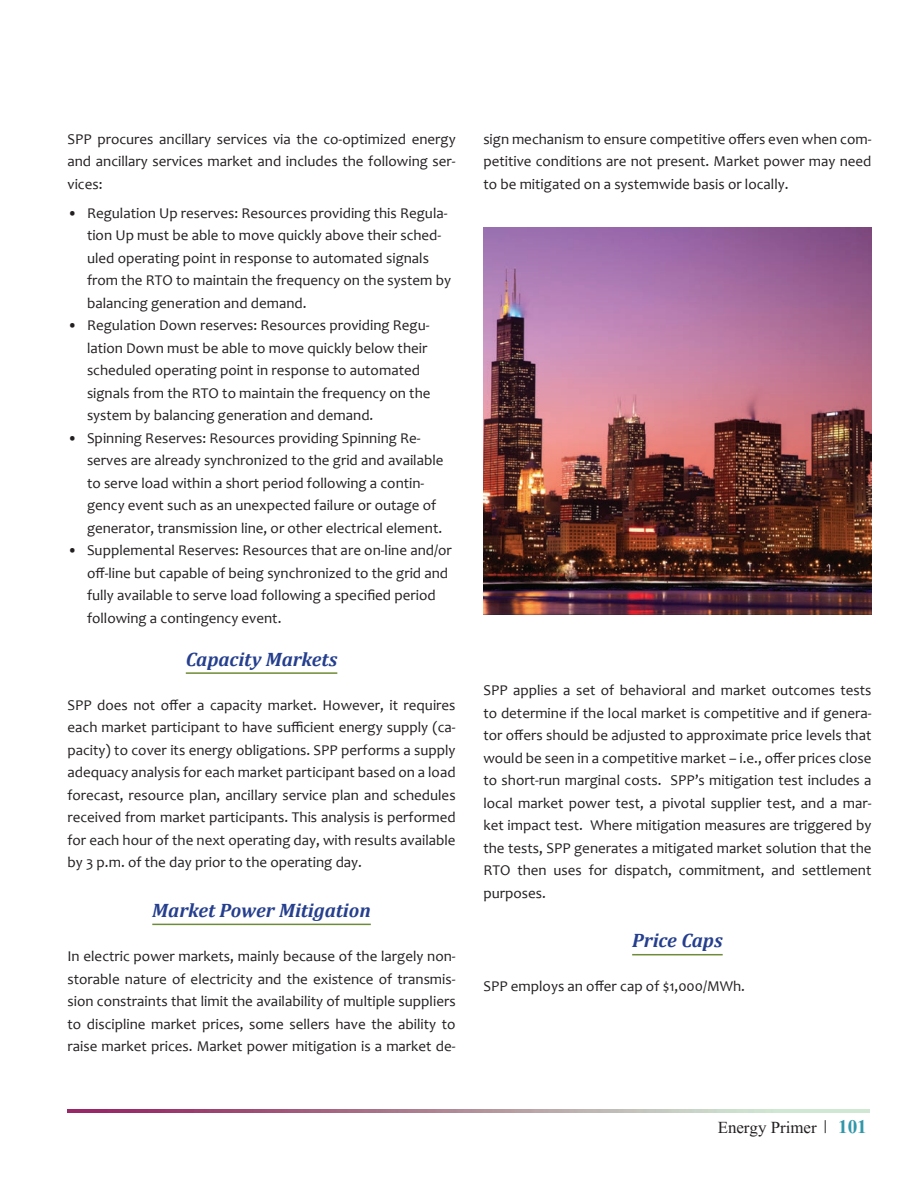
<style>
.page{position:relative;width:918px;height:1188px;background:#fff}
.page>*{position:absolute;margin:0;border:0;box-sizing:border-box;transform-origin:0 0}
.t1{font:21px "Aparajita";color:#231f20}
.Heading_3{font:italic 700 19.5px "Cambria";color:#253f8e}
.t2{font:15px/22.5px "Candara";color:#231f20;text-align:justify}
.s1{font-weight:700;font-size:18px}
.s2{font-weight:700;font-size:24px;color:#3297aa}
</style>
<div class="page">
<img style="left:68px;top:1109px;width:801px;height:4px">
<hr style="left:186px;top:672px;width:151px;height:2px;background:#6e8b37">
<hr style="left:152px;top:924px;width:219px;height:1px;background:#6e8b37">
<hr style="left:632px;top:954px;width:91px;height:1px;background:#6e8b37">
<img style="left:483px;top:227px;width:389px;height:388px">
<p class="t2" style="left:68px;top:127px;width:390px">SPP procures ancillary services via the co-optimized energy and ancillary services market and includes the following ser&shy;vices:</p>
<p class="t2" style="left:87px;top:202px;width:366px;text-align:left;text-indent:-20px">• Regulation Up reserves: Resources providing this Regula&shy;tion Up must be able to move quickly above their sched&shy;uled operating point in response to automated signals from the RTO to maintain the frequency on the system by balancing generation and demand.</p>
<p class="t2" style="left:87px;top:314px;width:345px;text-align:left;text-indent:-20px">• Regulation Down reserves: Resources providing Regu&shy;lation Down must be able to move quickly below their scheduled operating point in response to automated signals from the RTO to maintain the frequency on the system by balancing generation and demand.</p>
<p class="t2" style="left:87px;top:427px;width:358px;text-align:left;text-indent:-20px">• Spinning Reserves: Resources providing Spinning Re&shy;serves are already synchronized to the grid and available to serve load within a short period following a contin&shy;gency event such as an unexpected failure or outage of generator, transmission line, or other electrical element.</p>
<p class="t2" style="left:87px;top:539px;width:366px;text-align:left;text-indent:-20px">• Supplemental Reserves: Resources that are on-line and/or off-line but capable of being synchronized to the grid and fully available to serve load following a specified period following a contingency event.</p>
<p class="Heading_3" style="left:186px;top:645px;width:153px">Capacity Markets</p>
<p class="t2" style="left:68px;top:694px;width:390px">SPP does not offer a capacity market. However, it requires each market participant to have sufficient energy supply (ca&shy;pacity) to cover its energy obligations. SPP performs a supply adequacy analysis for each market participant based on a load forecast, resource plan, ancillary service plan and schedules received from market participants. This analysis is performed for each hour of the next operating day, with results available by 3 p.m. of the day prior to the operating day.</p>
<p class="Heading_3" style="left:152px;top:896px;width:220px">Market Power Mitigation</p>
<p class="t2" style="left:68px;top:945px;width:390px">In electric power markets, mainly because of the largely non&shy;storable nature of electricity and the existence of transmis&shy;sion constraints that limit the availability of multiple suppliers to discipline market prices, some sellers have the ability to raise market prices. Market power mitigation is a market de-</p>
<p class="t2" style="left:483px;top:127px;width:390px">sign mechanism to ensure competitive offers even when com&shy;petitive conditions are not present. Market power may need to be mitigated on a systemwide basis or locally.</p>
<p class="t2" style="left:483px;top:679px;width:390px">SPP applies a set of behavioral and market outcomes tests to determine if the local market is competitive and if genera&shy;tor offers should be adjusted to approximate price levels that would be seen in a competitive market – i.e., offer prices close to short-run marginal costs. SPP’s mitigation test includes a local market power test, a pivotal supplier test, and a mar&shy;ket impact test. Where mitigation measures are triggered by the tests, SPP generates a mitigated market solution that the RTO then uses for dispatch, commitment, and settlement purposes.</p>
<p class="Heading_3" style="left:632px;top:927px;width:92px">Price Caps</p>
<p class="t2" style="left:483px;top:975px;width:263px">SPP employs an offer cap of $1,000/MWh.</p>
<h1 class="t1" style="left:718px;top:1117px;width:151px">Energy Primer <span class="s1">|</span> <span class="s2">101</span></h1>
</div>
